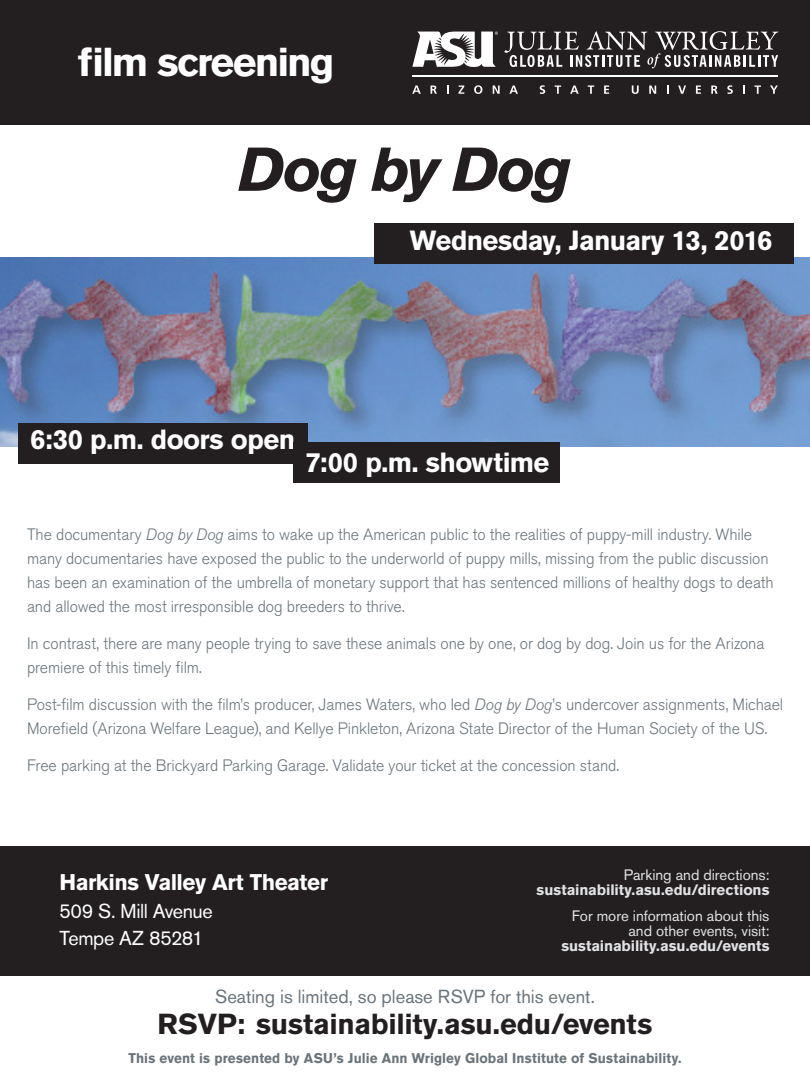
<style>
.page{position:relative;width:810px;height:1080px;background:#fff}
.page>*{position:absolute;margin:0;border:0;box-sizing:border-box;transform-origin:0 0}
.t1{font:italic 700 61.25px "Akzidenz Grotesk Pro";letter-spacing:-.045em;color:#231f20}
.t2{font:700 40px "Akzidenz Grotesk Pro";letter-spacing:-.045em;color:#fff}
.t3{font:700 28.75px "Akzidenz Grotesk Pro";letter-spacing:-.005em;color:#231f20}
.t4{font:700 27.5px "Akzidenz Grotesk Pro";letter-spacing:-.02em;color:#fff}
.t5{font:700 22.5px "Akzidenz Grotesk Pro";letter-spacing:-.02em;color:#fff}
.t6{font:20px "Akzidenz Grotesk Pro";letter-spacing:-.02em;color:#fff}
.t7{font:18.75px "Akzidenz Grotesk Pro";color:#6a747b}
.t8{font:300 16.38px/23.8px "Akzidenz Grotesk Pro";letter-spacing:-.005em;color:#6a747b}
.t9{font:15px/15px "Akzidenz Grotesk Pro";color:#e1e2e4;text-align:right}
.t10{font:700 15px/15px "Akzidenz Grotesk Pro";letter-spacing:-.005em;color:#e1e2e4;text-align:right}
.t11{font:700 14px "Akzidenz Grotesk Pro";letter-spacing:.01em;color:#6a747b;scale:.96 1}
.s1{font-style:italic}
.s2{font-weight:400}
.s3{font-weight:700}
</style>
<div class="page">
<img style="left:0;top:257px;width:810px;height:189px">
<div style="left:0;top:0;width:810px;height:124px;background:#231f20"></div>
<div style="left:0;top:846px;width:810px;height:130px;background:#231f20"></div>
<svg style="left:412px;top:85px;width:9px;height:9px"></svg>
<svg style="left:431px;top:85px;width:6px;height:9px"></svg>
<svg style="left:459px;top:85px;width:5px;height:9px"></svg>
<svg style="left:474px;top:85px;width:8px;height:9px"></svg>
<svg style="left:493px;top:85px;width:7px;height:9px"></svg>
<svg style="left:509px;top:86px;width:9px;height:8px"></svg>
<svg style="left:540px;top:85px;width:5px;height:9px"></svg>
<svg style="left:555px;top:85px;width:6px;height:9px"></svg>
<svg style="left:570px;top:86px;width:9px;height:8px"></svg>
<svg style="left:588px;top:85px;width:6px;height:9px"></svg>
<svg style="left:604px;top:85px;width:5px;height:9px"></svg>
<svg style="left:632px;top:85px;width:7px;height:9px"></svg>
<svg style="left:649px;top:85px;width:7px;height:9px"></svg>
<svg style="left:678px;top:85px;width:8px;height:9px"></svg>
<svg style="left:696px;top:85px;width:5px;height:9px"></svg>
<svg style="left:711px;top:85px;width:7px;height:9px"></svg>
<svg style="left:727px;top:85px;width:6px;height:9px"></svg>
<svg style="left:743px;top:85px;width:2px;height:9px"></svg>
<svg style="left:754px;top:85px;width:7px;height:9px"></svg>
<svg style="left:770px;top:85px;width:8px;height:9px"></svg>
<hr style="left:412px;top:76px;width:366px;height:1px;background:#fff">
<svg style="left:412px;top:32px;width:86px;height:35px"></svg>
<svg style="left:504px;top:31px;width:274px;height:37px"></svg>
<div style="left:18px;top:423px;width:289px;height:40px;background:#231f20"></div>
<div style="left:293px;top:443px;width:267px;height:40px;background:#231f20"></div>
<div style="left:374px;top:223px;width:420px;height:40px;background:#231f20"></div>
<p class="t2" style="left:78px;top:36px;width:258px">film screening</p>
<p class="t1" style="left:238px;top:130px;width:335px">Dog by Dog</p>
<p class="t4" style="left:410px;top:223px;width:364px">Wednesday, January 13, 2016</p>
<p class="t4" style="left:30px;top:422px;width:267px">6:30 p.m. doors open</p>
<p class="t4" style="left:306px;top:445px;width:245px">7:00 p.m. showtime</p>
<p class="t8" style="left:27px;top:523px;width:748px">The documentary <span class="s1">Dog by Dog</span> aims to wake up the American public to the realities of puppy-mill industry. While many documentaries have exposed the public to the underworld of puppy mills, missing from the public discussion has been an examination of the umbrella of monetary support that has sentenced millions of healthy dogs to death and allowed the most irresponsible dog breeders to thrive.</p>
<p class="t8" style="left:27px;top:631px;width:739px">In contrast, there are many people trying to save these animals one by one, or dog by dog. Join us for the Arizona premiere of this timely film.</p>
<p class="t8" style="left:27px;top:692px;width:758px">Post-film discussion with the film’s producer, James Waters, who led <span class="s1">Dog by Dog</span>’s undercover assignments, Michael<br>Morefield (Arizona Welfare League), and Kellye Pinkleton, Arizona State Director of the Human Society of the US.</p>
<p class="t8" style="left:27px;top:753px;width:594px">Free parking at the Brickyard Parking Garage. Validate your ticket at the concession stand.</p>
<p class="t5" style="left:59px;top:867px;width:270px">Harkins Valley Art Theater</p>
<p class="t6" style="left:59px;top:898px;width:155px">509 S. Mill Avenue</p>
<p class="t6" style="left:59px;top:925px;width:146px">Tempe AZ 85281</p>
<p class="t10" style="left:537px;top:867px;width:234px"><span class="s2">Parking and directions: </span>sustainability.asu.edu/directions</p>
<p class="t9" style="left:561px;top:908px;width:210px">For more information about this and other events, visit: <span class="s3">sustainability.asu.edu/events</span></p>
<p class="t7" style="left:215px;top:985px;width:381px">Seating is limited, so please RSVP for this event.</p>
<p class="t3" style="left:158px;top:1006px;width:496px">RSVP: sustainability.asu.edu/events</p>
<p class="t11" style="left:128px;top:1049px;width:578px">This event is presented by ASU’s Julie Ann Wrigley Global Institute of Sustainability.</p>
</div>
